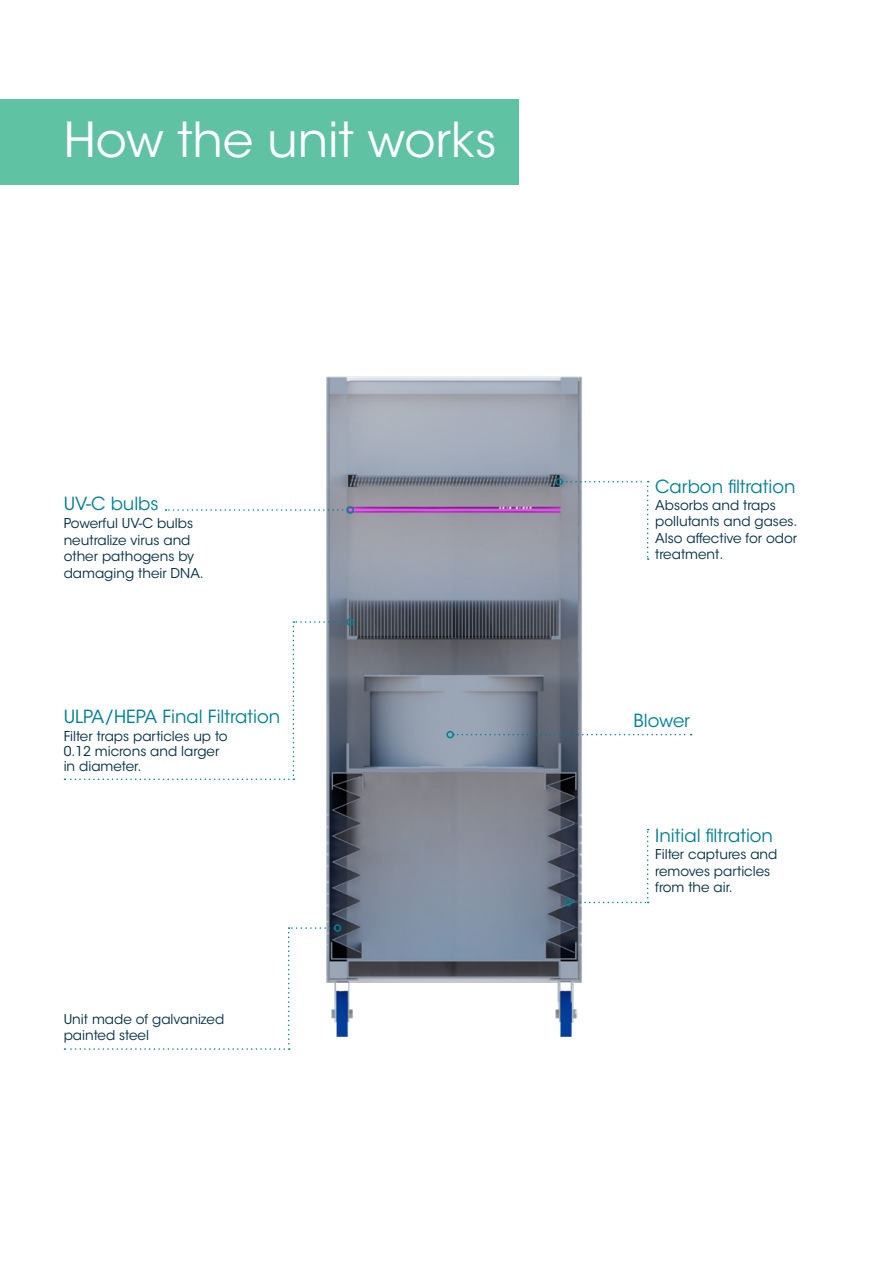
<style>
.page{position:relative;width:893px;height:1263px;background:#fff}
.page>*{position:absolute;margin:0;border:0;box-sizing:border-box;transform-origin:0 0}
.t1{font:47.85px "ITC Avant Garde Std";color:#fff}
.t2{font:18px "ITC Avant Garde Std";color:#007f91}
.t3{font:13.5px/16.5px "ITC Avant Garde Std";color:#002c44}
</style>
<div class="page">
<img style="left:326px;top:376px;width:285px;height:661px">
<div style="left:0;top:99px;width:519px;height:85px;background:#5ec2a3"></div>
<svg style="left:562px;top:481px;width:87px;height:79px"></svg>
<div style="left:555px;top:478px;width:8px;height:7px;border:2px solid #007f91;border-radius:50%"></div>
<svg style="left:64px;top:621px;width:284px;height:159px"></svg>
<div style="left:346px;top:618px;width:8px;height:8px;border:2px solid #007f91;border-radius:50%"></div>
<svg style="left:165px;top:509px;width:181px;height:2px"></svg>
<div style="left:346px;top:506px;width:8px;height:8px;border:2px solid #007f91;border-radius:50%"></div>
<svg style="left:454px;top:734px;width:238px;height:1px"></svg>
<div style="left:446px;top:731px;width:8px;height:7px;border:2px solid #007f91;border-radius:50%"></div>
<svg style="left:64px;top:927px;width:271px;height:123px"></svg>
<div style="left:334px;top:924px;width:7px;height:8px;border:2px solid #007f91;border-radius:50%"></div>
<hr style="left:892px;top:99px;width:1px;height:85px;background:#5ec2a3">
<svg style="left:571px;top:829px;width:78px;height:74px"></svg>
<div style="left:564px;top:899px;width:8px;height:7px;border:2px solid #007f91;border-radius:50%"></div>
<h1 class="t1" style="left:64px;top:110px;width:435px">How the unit works</h1>
<h2 class="t2" style="left:655px;top:475px;width:142px">Carbon filtration</h2>
<h2 class="t2" style="left:64px;top:493px;width:96px">UV-C bulbs</h2>
<p class="t3" style="left:655px;top:497px;width:144px">Absorbs and traps pollutants and gases.<br>Also affective for odor treatment.</p>
<p class="t3" style="left:64px;top:515px;width:142px">Powerful UV-C bulbs neutralize virus and other pathogens by damaging their DNA.</p>
<h2 class="t2" style="left:64px;top:705px;width:218px">ULPA/HEPA Final Filtration</h2>
<p class="t3" style="left:64px;top:728px;width:165px;line-height:15px">Filter traps particles up to<br>0.12 microns and larger in diameter.</p>
<p class="t3" style="left:64px;top:1010px;width:162px">Unit made of galvanized painted steel</p>
<h2 class="t2" style="left:634px;top:710px;width:58px">Blower</h2>
<h2 class="t2" style="left:655px;top:825px;width:119px">Initial filtration</h2>
<p class="t3" style="left:655px;top:846px;width:124px">Filter captures and removes particles from the air.</p>
</div>
